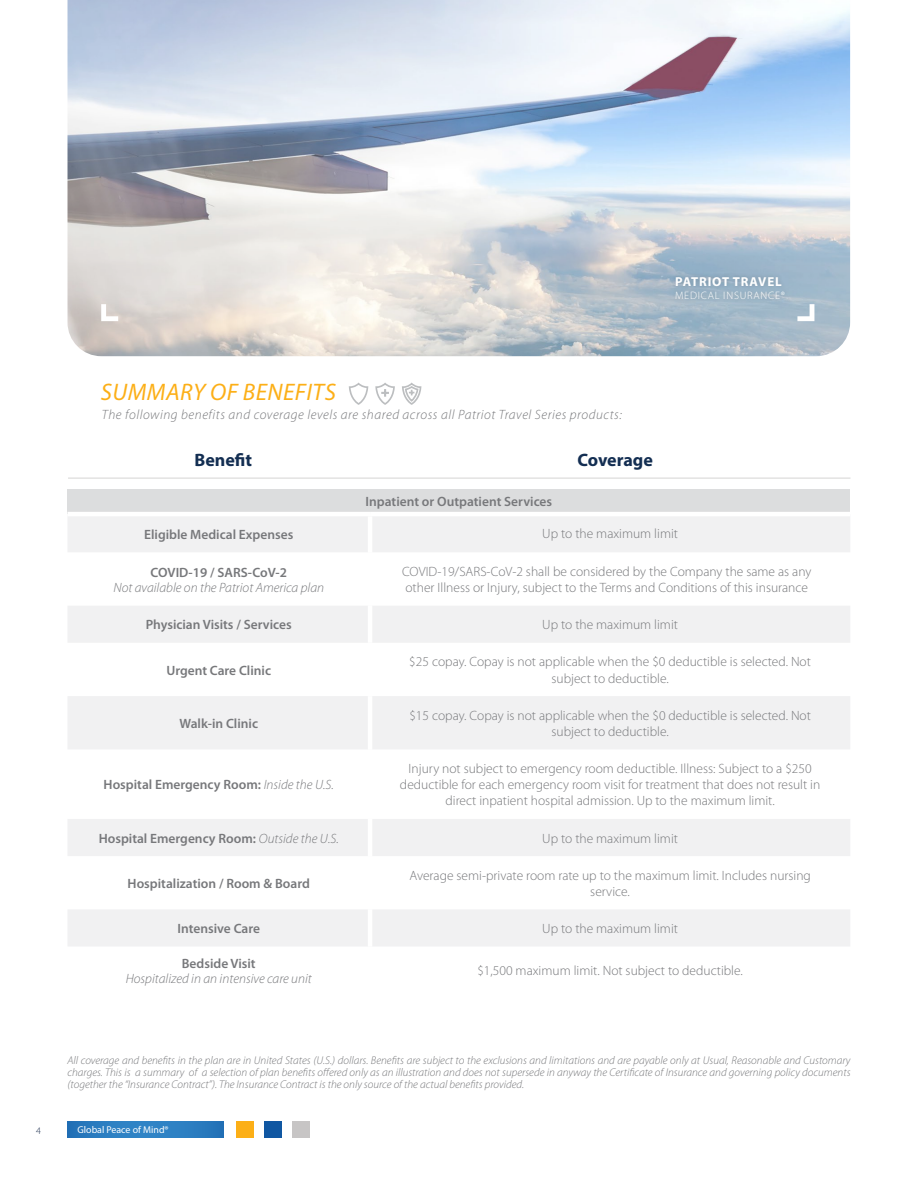
<style>
.page{position:relative;width:918px;height:1188px;background:#fff}
.page>*{position:absolute;margin:0;border:0;box-sizing:border-box;transform-origin:0 0}
.t1{font:italic 24px "Myriad Pro";letter-spacing:.02em;color:#fcaf17}
.t2{font:700 18px "Myriad Pro";color:#132e52}
.t3{font:300 13.5px/16.2px "Myriad Pro";color:#77787b;text-align:center}
.t4{font:600 13.5px "Myriad Pro";color:#77787b}
.t5{font:italic 300 13.5px "Myriad Pro";letter-spacing:.03em;color:#77787b}
.t6{font:italic 300 13.5px "Myriad Pro";color:#77787b}
.t7{font:700 12.9px "Myriad Pro";letter-spacing:.07em;color:#fff}
.t8{font:italic 300 11.25px/12px "Myriad Pro";color:#77787b;text-align:justify}
.t9{font:300 10.8px "Myriad Pro";letter-spacing:.07em;color:#fff}
.t10{font:300 10.05px "Myriad Pro";color:#273856}
.t11{font:9.9px "Myriad Pro";color:#fff}
.s1{font-weight:300;font-style:italic}
</style>
<div class="page">
<div style="left:236px;top:1121px;width:17px;height:16px;background:#fcaf17"></div>
<div style="left:264px;top:1121px;width:17px;height:16px;background:#1057a2"></div>
<div style="left:292px;top:1121px;width:18px;height:16px;background:#c7c5c5"></div>
<img style="left:68px;top:0;width:782px;height:356px">
<div style="left:671px;top:273px;width:118px;height:30px;background:#000;opacity:.17"></div>
<svg style="left:101px;top:304px;width:17px;height:17px"></svg>
<svg style="left:797px;top:304px;width:17px;height:17px"></svg>
<div style="left:68px;top:489px;width:782px;height:25px;background:#dcddde"></div>
<svg style="left:68px;top:517px;width:782px;height:429px"></svg>
<hr style="left:368px;top:552px;width:4px;height:54px;background:#fff">
<hr style="left:368px;top:606px;width:4px;height:37px;background:#fff">
<hr style="left:368px;top:643px;width:4px;height:53px;background:#fff">
<hr style="left:368px;top:696px;width:4px;height:53px;background:#fff">
<hr style="left:368px;top:749px;width:4px;height:70px;background:#fff">
<hr style="left:368px;top:819px;width:4px;height:37px;background:#fff">
<hr style="left:368px;top:856px;width:4px;height:53px;background:#fff">
<hr style="left:368px;top:909px;width:4px;height:38px;background:#fff">
<hr style="left:368px;top:516px;width:4px;height:36px;background:#fff">
<hr style="left:68px;top:512px;width:302px;height:4px;background:#fff">
<hr style="left:370px;top:512px;width:480px;height:4px;background:#fff">
<svg style="left:348px;top:347px;width:74px;height:58px"></svg>
<hr style="left:68px;top:477px;width:782px;height:2px;background:#c7c5c4">
<div style="left:68px;top:1121px;width:156px;height:16px;background:linear-gradient(to right,#2b7dc1,#2b7dc0)"></div>
<p class="t7" style="left:675px;top:274px;width:108px">PATRIOT TRAVEL</p>
<p class="t9" style="left:675px;top:290px;width:111px">MEDICAL INSURANCE®</p>
<h1 class="t1" style="left:101px;top:377px;width:237px">SUMMARY OF BENEFITS</h1>
<p class="t5" style="left:102px;top:408px;width:521px">The following benefits and coverage levels are shared across all Patriot Travel Series products:</p>
<h2 class="t2" style="left:194px;top:448px;width:59px">Benefit</h2>
<h2 class="t2" style="left:577px;top:448px;width:77px">Coverage</h2>
<p class="t4" style="left:366px;top:493px;width:188px">Inpatient or Outpatient Services</p>
<p class="t4" style="left:144px;top:526px;width:151px">Eligible Medical Expenses</p>
<p class="t3" style="left:542px;top:526px;width:137px">Up to the maximum limit</p>
<p class="t4" style="left:151px;top:563px;width:138px">COVID-19 / SARS-CoV-2</p>
<p class="t6" style="left:113px;top:580px;width:212px">Not available on the Patriot America plan</p>
<p class="t3" style="left:402px;top:564px;width:411px;text-align:left">COVID-19/SARS-CoV-2 shall be considered by the Company the same as any other Illness or Injury, subject to the Terms and Conditions of this insurance</p>
<p class="t4" style="left:146px;top:616px;width:147px">Physician Visits / Services</p>
<p class="t3" style="left:542px;top:617px;width:137px">Up to the maximum limit</p>
<p class="t4" style="left:166px;top:661px;width:106px">Urgent Care Clinic</p>
<p class="t3" style="left:409px;top:654px;width:403px">$25 copay. Copay is not applicable when the $0 deductible is selected. Not subject to deductible.</p>
<p class="t4" style="left:179px;top:715px;width:80px">Walk-in Clinic</p>
<p class="t3" style="left:409px;top:707px;width:403px">$15 copay. Copay is not applicable when the $0 deductible is selected. Not subject to deductible.</p>
<p class="t4" style="left:104px;top:776px;width:232px">Hospital Emergency Room: <span class="s1">Inside the U.S.</span></p>
<p class="t3" style="left:400px;top:761px;width:422px">Injury not subject to emergency room deductible. Illness: Subject to a $250 deductible for each emergency room visit for treatment that does not result in direct inpatient hospital admission. Up to the maximum limit.</p>
<p class="t4" style="left:99px;top:829px;width:242px">Hospital Emergency Room: <span class="s1">Outside the U.S.</span></p>
<p class="t3" style="left:542px;top:830px;width:137px">Up to the maximum limit</p>
<p class="t4" style="left:128px;top:875px;width:184px">Hospitalization / Room &amp; Board</p>
<p class="t3" style="left:409px;top:867px;width:403px">Average semi-private room rate up to the maximum limit. Includes nursing service.</p>
<p class="t4" style="left:178px;top:920px;width:84px">Intensive Care</p>
<p class="t3" style="left:542px;top:921px;width:137px">Up to the maximum limit</p>
<p class="t4" style="left:182px;top:954px;width:75px">Bedside Visit</p>
<p class="t6" style="left:126px;top:971px;width:188px">Hospitalized in an intensive care unit</p>
<p class="t3" style="left:477px;top:963px;width:267px">$1,500 maximum limit. Not subject to deductible.</p>
<p class="t8" style="left:68px;top:1055px;width:785px">All coverage and benefits in the plan are in United States (U.S.) dollars. Benefits are subject to the exclusions and limitations and are payable only at Usual, Reasonable and Customary charges. This is a summary of a selection of plan benefits offered only as an illustration and does not supersede in anyway the Certificate of Insurance and governing policy documents (together the “Insurance Contract”). The Insurance Contract is the only source of the actual benefits provided.</p>
<p class="t10" style="left:36px;top:1125px;width:6px">4</p>
<p class="t11" style="left:78px;top:1123px;width:93px">Global Peace of Mind®</p>
</div>
